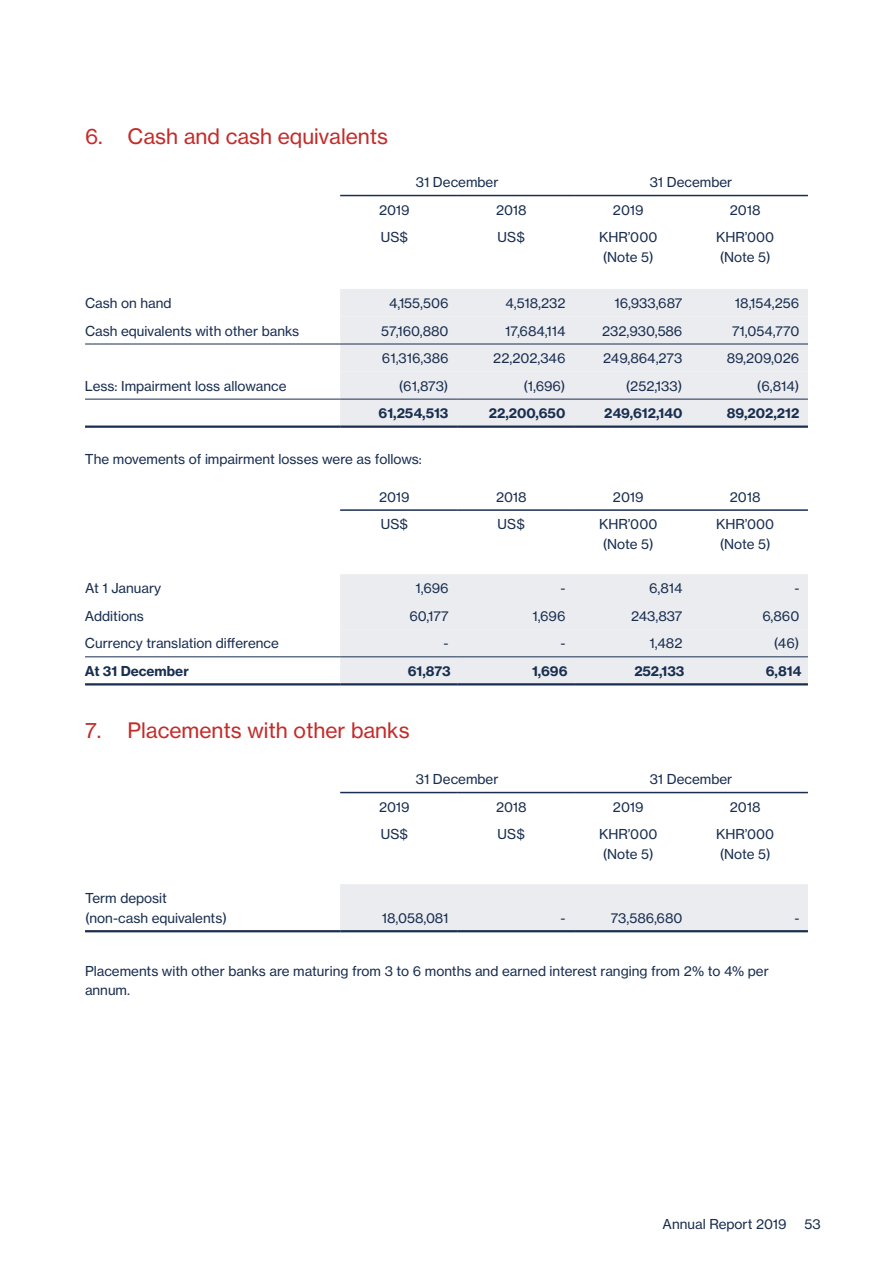
<style>
.page{position:relative;width:893px;height:1263px;background:#fff}
.page>*{position:absolute;margin:0;border:0;box-sizing:border-box;transform-origin:0 0}
.t1{font:21px "N Haas Grotesk TX Std 55 Rg";color:#c42c2a}
.t2{font:13.5px/19.5px "N Haas Grotesk TX Std 55 Rg";color:#192e50}
.t3{font:13.5px "N Haas Grotesk TX Std 75 Bd";color:#192e50}
</style>
<div class="page">
<div style="left:340px;top:289px;width:468px;height:27px;background:#ebecef"></div>
<div style="left:340px;top:316px;width:468px;height:109px;background:#ebecef"></div>
<hr style="left:340px;top:195px;width:117px;height:1px;background:#192e50">
<hr style="left:457px;top:195px;width:117px;height:1px;background:#192e50">
<hr style="left:574px;top:195px;width:117px;height:1px;background:#192e50">
<hr style="left:691px;top:195px;width:117px;height:1px;background:#192e50">
<hr style="left:85px;top:425px;width:255px;height:3px;background:#192e50">
<hr style="left:340px;top:425px;width:117px;height:3px;background:#192e50">
<hr style="left:457px;top:425px;width:117px;height:3px;background:#192e50">
<hr style="left:574px;top:425px;width:117px;height:3px;background:#192e50">
<hr style="left:691px;top:425px;width:117px;height:3px;background:#192e50">
<hr style="left:85px;top:399px;width:255px;height:1px;background:#192e50">
<hr style="left:340px;top:399px;width:117px;height:1px;background:#192e50">
<hr style="left:457px;top:399px;width:117px;height:1px;background:#192e50">
<hr style="left:574px;top:399px;width:117px;height:1px;background:#192e50">
<hr style="left:691px;top:399px;width:117px;height:1px;background:#192e50">
<hr style="left:85px;top:344px;width:255px;height:1px;background:#192e50">
<hr style="left:340px;top:344px;width:117px;height:1px;background:#192e50">
<hr style="left:457px;top:344px;width:117px;height:1px;background:#192e50">
<hr style="left:574px;top:344px;width:117px;height:1px;background:#192e50">
<hr style="left:691px;top:344px;width:117px;height:1px;background:#192e50">
<div style="left:340px;top:574px;width:468px;height:109px;background:#ebecef"></div>
<hr style="left:340px;top:509px;width:117px;height:2px;background:#192e50">
<hr style="left:457px;top:509px;width:117px;height:2px;background:#192e50">
<hr style="left:574px;top:509px;width:117px;height:2px;background:#192e50">
<hr style="left:691px;top:509px;width:117px;height:2px;background:#192e50">
<hr style="left:85px;top:656px;width:255px;height:1px;background:#192e50">
<hr style="left:340px;top:656px;width:117px;height:1px;background:#192e50">
<hr style="left:457px;top:656px;width:117px;height:1px;background:#192e50">
<hr style="left:574px;top:656px;width:117px;height:1px;background:#192e50">
<hr style="left:691px;top:656px;width:117px;height:1px;background:#192e50">
<hr style="left:85px;top:683px;width:255px;height:2px;background:#192e50">
<hr style="left:340px;top:683px;width:117px;height:2px;background:#192e50">
<hr style="left:457px;top:683px;width:117px;height:2px;background:#192e50">
<hr style="left:574px;top:683px;width:117px;height:2px;background:#192e50">
<hr style="left:691px;top:683px;width:117px;height:2px;background:#192e50">
<div style="left:340px;top:884px;width:468px;height:46px;background:#ebecef"></div>
<hr style="left:340px;top:792px;width:117px;height:1px;background:#192e50">
<hr style="left:457px;top:792px;width:117px;height:1px;background:#192e50">
<hr style="left:574px;top:792px;width:117px;height:1px;background:#192e50">
<hr style="left:691px;top:792px;width:117px;height:1px;background:#192e50">
<hr style="left:85px;top:930px;width:255px;height:2px;background:#192e50">
<hr style="left:340px;top:930px;width:117px;height:2px;background:#192e50">
<hr style="left:457px;top:930px;width:117px;height:2px;background:#192e50">
<hr style="left:574px;top:930px;width:117px;height:2px;background:#192e50">
<hr style="left:691px;top:930px;width:117px;height:2px;background:#192e50">
<h1 class="t1" style="left:85px;top:123px;width:305px">6. Cash and cash equivalents</h1>
<p class="t2" style="left:416px;top:172px;width:84px">31 December</p>
<p class="t2" style="left:650px;top:172px;width:84px">31 December</p>
<p class="t2" style="left:379px;top:200px;width:32px">2019</p>
<p class="t2" style="left:496px;top:200px;width:32px">2018</p>
<p class="t2" style="left:613px;top:200px;width:32px">2019</p>
<p class="t2" style="left:730px;top:200px;width:32px">2018</p>
<p class="t2" style="left:381px;top:227px;width:29px">US$</p>
<p class="t2" style="left:498px;top:227px;width:29px">US$</p>
<p class="t2" style="left:599px;top:227px;width:60px">KHR’000 (Note 5)</p>
<p class="t2" style="left:716px;top:227px;width:60px">KHR’000 (Note 5)</p>
<p class="t2" style="left:85px;top:293px;width:88px">Cash on hand</p>
<p class="t2" style="left:389px;top:293px;width:61px">4,155,506</p>
<p class="t2" style="left:505px;top:293px;width:62px">4,518,232</p>
<p class="t2" style="left:614px;top:293px;width:70px">16,933,687</p>
<p class="t2" style="left:735px;top:293px;width:66px">18,154,256</p>
<p class="t2" style="left:85px;top:321px;width:216px">Cash equivalents with other banks</p>
<p class="t2" style="left:381px;top:321px;width:69px">57,160,880</p>
<p class="t2" style="left:505px;top:321px;width:62px">17,684,114</p>
<p class="t2" style="left:602px;top:321px;width:82px">232,930,586</p>
<p class="t2" style="left:732px;top:321px;width:69px">71,054,770</p>
<p class="t2" style="left:382px;top:348px;width:68px">61,316,386</p>
<p class="t2" style="left:493px;top:348px;width:74px">22,202,346</p>
<p class="t2" style="left:603px;top:348px;width:81px">249,864,273</p>
<p class="t2" style="left:727px;top:348px;width:74px">89,209,026</p>
<p class="t2" style="left:85px;top:376px;width:203px">Less: Impairment loss allowance</p>
<p class="t2" style="left:399px;top:376px;width:51px">(61,873)</p>
<p class="t2" style="left:524px;top:376px;width:43px">(1,696)</p>
<p class="t2" style="left:626px;top:376px;width:58px">(252,133)</p>
<p class="t2" style="left:757px;top:376px;width:44px">(6,814)</p>
<p class="t3" style="left:379px;top:405px;width:71px">61,254,513</p>
<p class="t3" style="left:489px;top:405px;width:78px">22,200,650</p>
<p class="t3" style="left:604px;top:405px;width:80px">249,612,140</p>
<p class="t3" style="left:727px;top:405px;width:74px">89,202,212</p>
<p class="t2" style="left:85px;top:449px;width:338px">The movements of impairment losses were as follows:</p>
<p class="t2" style="left:379px;top:487px;width:32px">2019</p>
<p class="t2" style="left:496px;top:487px;width:32px">2018</p>
<p class="t2" style="left:613px;top:487px;width:32px">2019</p>
<p class="t2" style="left:730px;top:487px;width:32px">2018</p>
<p class="t2" style="left:381px;top:514px;width:29px">US$</p>
<p class="t2" style="left:498px;top:514px;width:29px">US$</p>
<p class="t2" style="left:599px;top:514px;width:60px">KHR’000 (Note 5)</p>
<p class="t2" style="left:716px;top:514px;width:60px">KHR’000 (Note 5)</p>
<p class="t2" style="left:85px;top:578px;width:78px">At 1 January</p>
<p class="t2" style="left:415px;top:578px;width:35px">1,696</p>
<p class="t2" style="left:560px;top:578px;width:7px">-</p>
<p class="t2" style="left:649px;top:578px;width:35px">6,814</p>
<p class="t2" style="left:794px;top:578px;width:7px">-</p>
<p class="t2" style="left:85px;top:606px;width:60px">Additions</p>
<p class="t2" style="left:409px;top:606px;width:41px">60,177</p>
<p class="t2" style="left:532px;top:606px;width:35px">1,696</p>
<p class="t2" style="left:631px;top:606px;width:53px">243,837</p>
<p class="t2" style="left:762px;top:606px;width:39px">6,860</p>
<p class="t2" style="left:85px;top:634px;width:195px">Currency translation difference</p>
<p class="t2" style="left:443px;top:634px;width:7px">-</p>
<p class="t2" style="left:560px;top:634px;width:7px">-</p>
<p class="t2" style="left:650px;top:634px;width:34px">1,482</p>
<p class="t2" style="left:774px;top:634px;width:27px">(46)</p>
<p class="t3" style="left:85px;top:662px;width:105px">At 31 December</p>
<p class="t3" style="left:408px;top:662px;width:44px">61,873</p>
<p class="t3" style="left:532px;top:662px;width:37px">1,696</p>
<p class="t3" style="left:634px;top:662px;width:52px">252,133</p>
<p class="t3" style="left:766px;top:662px;width:37px">6,814</p>
<h1 class="t1" style="left:85px;top:717px;width:326px">7. Placements with other banks</h1>
<p class="t2" style="left:416px;top:769px;width:84px">31 December</p>
<p class="t2" style="left:650px;top:769px;width:84px">31 December</p>
<p class="t2" style="left:85px;top:888px;width:143px">Term deposit (non-cash equivalents)</p>
<p class="t2" style="left:379px;top:797px;width:32px">2019</p>
<p class="t2" style="left:496px;top:797px;width:32px">2018</p>
<p class="t2" style="left:613px;top:797px;width:32px">2019</p>
<p class="t2" style="left:730px;top:797px;width:32px">2018</p>
<p class="t2" style="left:381px;top:824px;width:29px">US$</p>
<p class="t2" style="left:498px;top:824px;width:29px">US$</p>
<p class="t2" style="left:599px;top:824px;width:60px">KHR’000 (Note 5)</p>
<p class="t2" style="left:716px;top:824px;width:60px">KHR’000 (Note 5)</p>
<p class="t2" style="left:382px;top:908px;width:68px">18,058,081</p>
<p class="t2" style="left:560px;top:908px;width:7px">-</p>
<p class="t2" style="left:611px;top:908px;width:73px">73,586,680</p>
<p class="t2" style="left:794px;top:908px;width:7px">-</p>
<p class="t2" style="left:85px;top:961px;width:685px">Placements with other banks are maturing from 3 to 6 months and earned interest ranging from 2% to 4% per annum.</p>
<p class="t2" style="left:663px;top:1214px;width:126px">Annual Report 2019</p>
<p class="t2" style="left:805px;top:1214px;width:18px">53</p>
</div>
